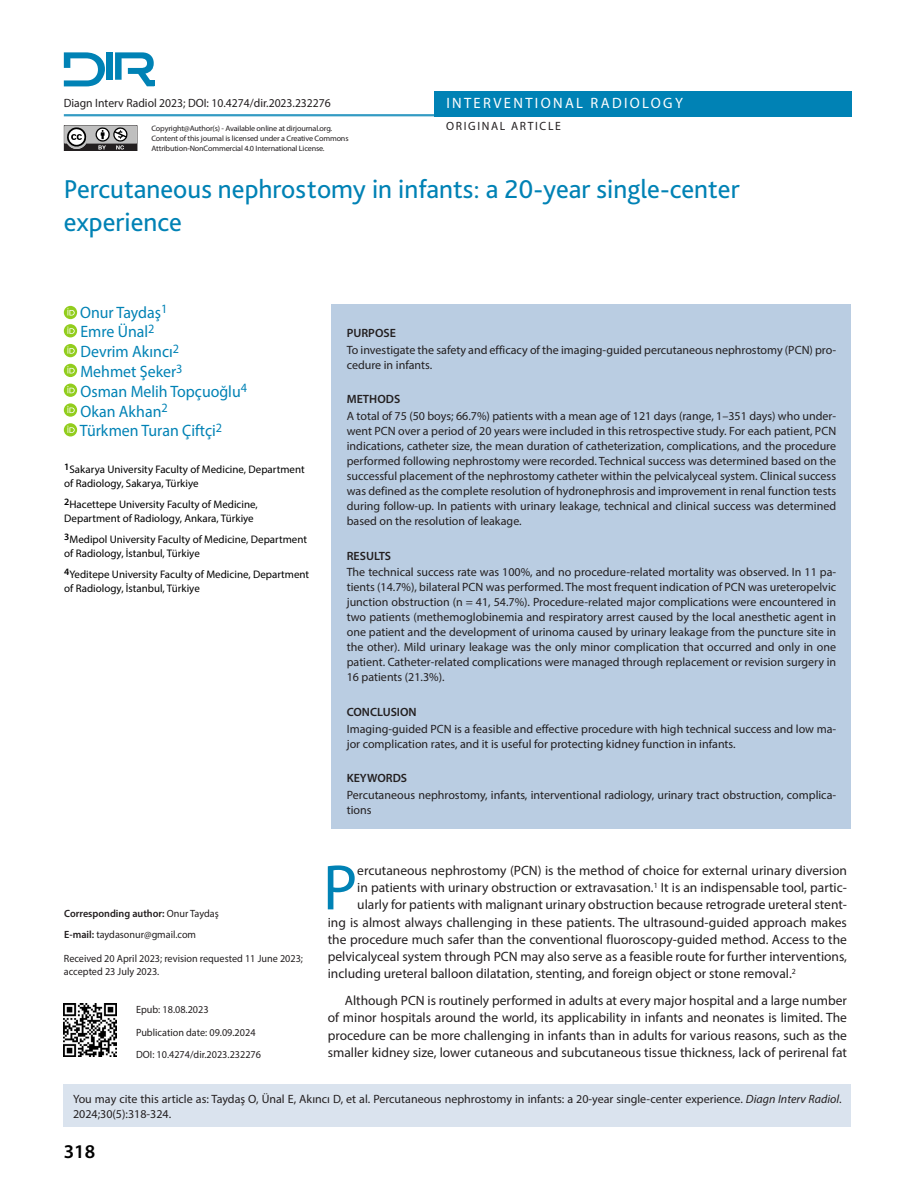
<style>
.page{position:relative;width:915px;height:1191px;background:#fff}
.page>*{position:absolute;margin:0;border:0;box-sizing:border-box;transform-origin:0 0}
.ILK_YAZI{font:64.65px "Myriad Pro";color:#0082b5}
.BASLIK{font:27px/33px "Bliss Pro";color:#0082b5}
.t1{font:600 19.5px "Myriad Pro";color:#000}
.YAZARLAR{font:16.5px "Myriad Pro";color:#0082b5;scale:.96 1}
.t2{font:15px "Myriad Pro";letter-spacing:.16em;color:#fff}
.ILK_YAZI-2{font:13.5px "Myriad Pro";color:#231f20}
.YAZI{font:13.5px/17.2px "Myriad Pro";color:#231f20;text-align:justify}
.ÖZET{font:12px/15px "Myriad Pro";color:#231f20}
.CITE_AS{font:12px/15px "Myriad Pro";color:#231f20}
.BAS_KISMI{font:12px "Myriad Pro";color:#231f20}
.ÖZET-2{font:600 12px "Myriad Pro";color:#231f20}
.ÖZET-3{font:12px "Myriad Pro";letter-spacing:.14em;color:#231f20}
.KURUMLAR{font:10.95px/14.2px "Myriad Pro";color:#000}
.YAZISMA{font:10.5px/12.6px "Myriad Pro";color:#231f20}
.EPUB{font:10.5px "Myriad Pro";color:#231f20}
.YAZISMA-2{font:600 10.5px "Myriad Pro";color:#231f20}
.t3{font:7.8px/9.8px "Myriad Pro";letter-spacing:-.02em;color:#231f20;scale:1.04 1}
.s1{font-style:italic}
.s2{font-weight:400}
.s3{font-weight:600}
</style>
<div class="page">
<div style="left:434px;top:91px;width:416px;height:25px;background:#0082b5"></div>
<hr style="left:64px;top:114px;width:786px;height:2px;background:#0082b5">
<div style="left:147px;top:80px;width:8px;height:6px;background:#0082b5"></div>
<div style="left:106px;top:52px;width:7px;height:28px;background:#0082b5"></div>
<svg style="left:64px;top:52px;width:41px;height:34px"></svg>
<svg style="left:115px;top:52px;width:39px;height:34px"></svg>
<svg style="left:64px;top:125px;width:73px;height:26px;background:#878686"></svg>
<svg style="left:64px;top:306px;width:13px;height:13px"></svg>
<svg style="left:67px;top:308px;width:8px;height:7px"></svg>
<svg style="left:64px;top:324px;width:13px;height:13px"></svg>
<svg style="left:67px;top:326px;width:8px;height:8px"></svg>
<svg style="left:64px;top:344px;width:13px;height:13px"></svg>
<svg style="left:67px;top:346px;width:8px;height:8px"></svg>
<svg style="left:64px;top:364px;width:13px;height:13px"></svg>
<svg style="left:67px;top:366px;width:8px;height:7px"></svg>
<svg style="left:64px;top:383px;width:13px;height:14px"></svg>
<svg style="left:67px;top:386px;width:8px;height:7px"></svg>
<svg style="left:64px;top:403px;width:13px;height:14px"></svg>
<svg style="left:67px;top:406px;width:8px;height:7px"></svg>
<div style="left:64px;top:423px;width:13px;height:13px;background:#92cd1d;border-radius:50%"></div>
<svg style="left:67px;top:425px;width:8px;height:8px"></svg>
<div style="left:332px;top:304px;width:518px;height:524px;background:#bacde2"></div>
<img style="left:64px;top:1003px;width:53px;height:53px">
<div style="left:64px;top:1084px;width:786px;height:43px;background:#dae3ee"></div>
<p class="BAS_KISMI" style="left:64px;top:96px;width:268px">Diagn Interv Radiol 2023; DOI: 10.4274/dir.2023.232276</p>
<p class="t2" style="left:446px;top:94px;width:238px">INTERVENTIONAL RADIOLOGY</p>
<p class="t3" style="left:151px;top:124px;width:175px">Copyright@Author(s) - Available online at dirjournal.org.</p>
<p class="ÖZET-3" style="left:446px;top:118px;width:116px">ORIGINAL ARTICLE</p>
<p class="t3" style="left:151px;top:134px;width:191px">Content of this journal is licensed under a Creative Commons<br>Attribution-NonCommercial 4.0 International License.</p>
<p class="BASLIK" style="left:64px;top:172px;width:677px">Percutaneous nephrostomy in infants: a 20-year single-center experience</p>
<p class="YAZARLAR" style="left:80px;top:302px;width:92px">Onur Taydaş<sup>1</sup></p>
<p class="YAZARLAR" style="left:80px;top:322px;width:79px">Emre Ünal<sup>2</sup></p>
<p class="YAZARLAR" style="left:80px;top:341px;width:104px">Devrim Akıncı<sup>2</sup></p>
<p class="YAZARLAR" style="left:80px;top:361px;width:108px">Mehmet Şeker<sup>3</sup></p>
<p class="YAZARLAR" style="left:80px;top:381px;width:175px">Osman Melih Topçuoğlu<sup>4</sup></p>
<p class="YAZARLAR" style="left:80px;top:401px;width:92px">Okan Akhan<sup>2</sup></p>
<p class="YAZARLAR" style="left:80px;top:421px;width:150px">Türkmen Turan Çiftçi<sup>2</sup></p>
<p class="KURUMLAR" style="left:64px;top:462px;width:242px"><sup>1</sup>Sakarya University Faculty of Medicine, Department of Radiology, Sakarya, Türkiye</p>
<p class="KURUMLAR" style="left:64px;top:497px;width:195px"><sup>2</sup>Hacettepe University Faculty of Medicine,<br>Department of Radiology, Ankara, Türkiye</p>
<p class="KURUMLAR" style="left:64px;top:531px;width:244px"><sup>3</sup>Medipol University Faculty of Medicine, Department of Radiology, İstanbul, Türkiye</p>
<p class="KURUMLAR" style="left:64px;top:566px;width:246px"><sup>4</sup>Yeditepe University Faculty of Medicine, Department of Radiology, İstanbul, Türkiye</p>
<p class="ÖZET-2" style="left:346px;top:325px;width:51px">PURPOSE</p>
<p class="ÖZET" style="left:346px;top:342px;width:490px">To investigate the safety and efficacy of the imaging-guided percutaneous nephrostomy (PCN) pro&shy;cedure in infants.</p>
<p class="ÖZET-2" style="left:346px;top:391px;width:55px">METHODS</p>
<p class="ÖZET" style="left:346px;top:408px;width:491px;text-align:justify">A total of 75 (50 boys; 66.7%) patients with a mean age of 121 days (range, 1–351 days) who under&shy;went PCN over a period of 20 years were included in this retrospective study. For each patient, PCN indications, catheter size, the mean duration of catheterization, complications, and the procedure performed following nephrostomy were recorded. Technical success was determined based on the successful placement of the nephrostomy catheter within the pelvicalyceal system. Clinical success was defined as the complete resolution of hydronephrosis and improvement in renal function tests during follow-up. In patients with urinary leakage, technical and clinical success was determined based on the resolution of leakage.</p>
<p class="ÖZET-2" style="left:346px;top:548px;width:46px">RESULTS</p>
<p class="ÖZET" style="left:346px;top:564px;width:491px;text-align:justify">The technical success rate was 100%, and no procedure-related mortality was observed. In 11 pa&shy;tients (14.7%), bilateral PCN was performed. The most frequent indication of PCN was ureteropelvic junction obstruction (n = 41, 54.7%). Procedure-related major complications were encountered in two patients (methemoglobinemia and respiratory arrest caused by the local anesthetic agent in one patient and the development of urinoma caused by urinary leakage from the puncture site in the other). Mild urinary leakage was the only minor complication that occurred and only in one patient. Catheter-related complications were managed through replacement or revision surgery in 16 patients (21.3%).</p>
<p class="ÖZET-2" style="left:346px;top:704px;width:71px">CONCLUSION</p>
<p class="ÖZET" style="left:346px;top:721px;width:490px">Imaging-guided PCN is a feasible and effective procedure with high technical success and low ma&shy;jor complication rates, and it is useful for protecting kidney function in infants.</p>
<p class="ÖZET-2" style="left:346px;top:770px;width:62px">KEYWORDS</p>
<p class="ÖZET" style="left:346px;top:787px;width:490px">Percutaneous nephrostomy, infants, interventional radiology, urinary tract obstruction, complica&shy;tions</p>
<p class="ILK_YAZI" style="left:323px;top:848px;width:36px">P</p>
<p class="ILK_YAZI-2" style="left:357px;top:862px;width:491px">ercutaneous nephrostomy (PCN) is the method of choice for external urinary diversion</p>
<p class="ILK_YAZI-2" style="left:357px;top:879px;width:491px">in patients with urinary obstruction or extravasation.<sup>1</sup> It is an indispensable tool, partic-</p>
<p class="ILK_YAZI-2" style="left:357px;top:896px;width:491px">ularly for patients with malignant urinary obstruction because retrograde ureteral stent-</p>
<p class="ILK_YAZI-2" style="left:328px;top:913px;width:520px">ing is almost always challenging in these patients. The ultrasound-guided approach makes</p>
<p class="ILK_YAZI-2" style="left:328px;top:931px;width:520px">the procedure much safer than the conventional fluoroscopy-guided method. Access to the</p>
<p class="ILK_YAZI-2" style="left:328px;top:948px;width:520px">pelvicalyceal system through PCN may also serve as a feasible route for further interventions,</p>
<p class="ILK_YAZI-2" style="left:328px;top:965px;width:469px">including ureteral balloon dilatation, stenting, and foreign object or stone removal.<sup>2</sup></p>
<p class="YAZI" style="left:328px;top:991px;width:520px;text-indent:17px">Although PCN is routinely performed in adults at every major hospital and a large number of minor hospitals around the world, its applicability in infants and neonates is limited. The procedure can be more challenging in infants than in adults for various reasons, such as the smaller kidney size, lower cutaneous and subcutaneous tissue thickness, lack of perirenal fat</p>
<p class="CITE_AS" style="left:73px;top:1091px;width:769px">You may cite this article as: Taydaş O, Ünal E, Akıncı D, et al. Percutaneous nephrostomy in infants: a 20-year single-center experience. <span class="s1">Diagn Interv Radiol</span>.<br>2024;30(5):318-324.</p>
<p class="YAZISMA-2" style="left:64px;top:907px;width:156px">Corresponding author: <span class="s2">Onur Taydaş</span></p>
<p class="YAZISMA" style="left:64px;top:928px;width:133px"><span class="s3">E-mail:</span> taydasonur@gmail.com</p>
<p class="YAZISMA" style="left:64px;top:952px;width:240px">Received 20 April 2023; revision requested 11 June 2023; accepted 23 July 2023.</p>
<p class="EPUB" style="left:136px;top:1003px;width:74px">Epub: 18.08.2023</p>
<p class="EPUB" style="left:136px;top:1025px;width:121px">Publication date: 09.09.2024</p>
<p class="EPUB" style="left:136px;top:1048px;width:126px">DOI: 10.4274/dir.2023.232276</p>
<h3 class="t1" style="left:64px;top:1138px;width:33px">318</h3>
</div>
